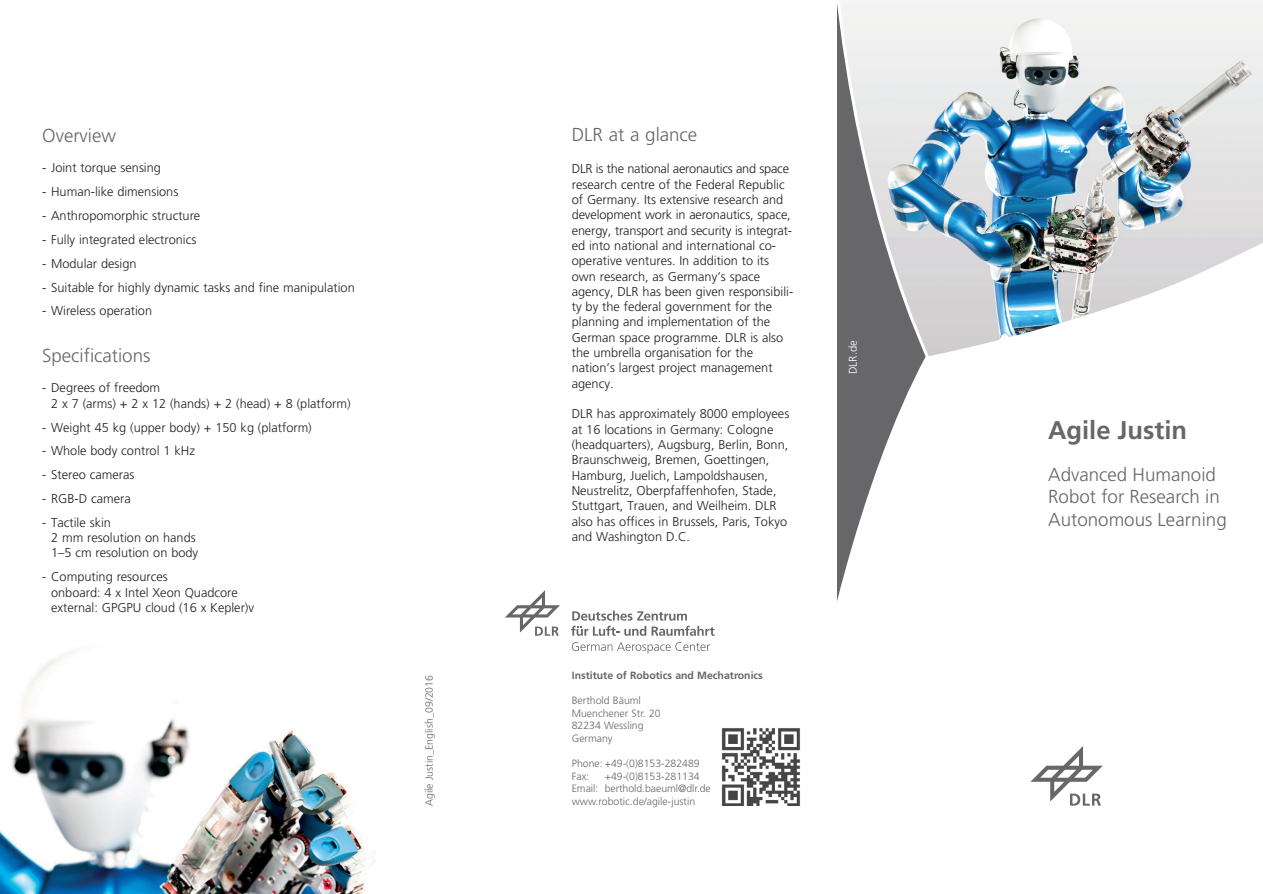
<style>
.page{position:relative;width:1263px;height:894px;background:#fff}
.page>*{position:absolute;margin:0;border:0;box-sizing:border-box;transform-origin:0 0}
.t1{font:700 25.5px "Frutiger LT Std";color:#67676a}
.t2{font:300 18.75px/22.5px "Frutiger LT Std";color:#67676a}
.t3{font:300 12.75px/15.3px "Frutiger LT Std";color:#231f20}
.t4{font:300 11.25px "Frutiger LT Std";color:#fff}
.t5{font:300 10.5px/12.6px "Frutiger LT Std";color:#67676a}
.t6{font:700 10.5px "Frutiger LT Std";color:#67676a}
</style>
<div class="page">
<img style="left:0;top:650px;width:376px;height:243px">
<img style="left:931px;top:5px;width:332px;height:225px">
<svg style="left:931px;top:230px;width:332px;height:576px"></svg>
<svg style="left:837px;top:4px;width:94px;height:597px"></svg>
<svg style="left:1030px;top:745px;width:72px;height:60px"></svg>
<svg style="left:505px;top:590px;width:55px;height:45px"></svg>
<svg style="left:571px;top:610px;width:143px;height:25px"></svg>
<svg style="left:572px;top:642px;width:138px;height:11px"></svg>
<img style="left:721px;top:728px;width:79px;height:77px">
<h2 class="t2" style="left:42px;top:124px;width:75px">Overview</h2>
<p class="t3" style="left:42px;top:160px;width:120px">- Joint torque sensing</p>
<p class="t3" style="left:42px;top:184px;width:138px">- Human-like dimensions</p>
<p class="t3" style="left:42px;top:208px;width:160px">- Anthropomorphic structure</p>
<p class="t3" style="left:42px;top:232px;width:156px">- Fully integrated electronics</p>
<p class="t3" style="left:42px;top:256px;width:96px">- Modular design</p>
<p class="t3" style="left:42px;top:279px;width:314px">- Suitable for highly dynamic tasks and fine manipulation</p>
<p class="t3" style="left:42px;top:303px;width:111px">- Wireless operation</p>
<h2 class="t2" style="left:42px;top:344px;width:110px">Specifications</h2>
<p class="t3" style="left:51px;top:380px;width:301px;text-indent:-9px">- Degrees of freedom<br>2 x 7 (arms) + 2 x 12 (hands) + 2 (head) + 8 (platform)</p>
<p class="t3" style="left:42px;top:419px;width:271px">- Weight 45 kg (upper body) + 150 kg (platform)</p>
<p class="t3" style="left:42px;top:443px;width:154px">- Whole body control 1 kHz</p>
<p class="t3" style="left:42px;top:467px;width:94px">- Stereo cameras</p>
<p class="t3" style="left:42px;top:491px;width:90px">- RGB-D camera</p>
<p class="t3" style="left:51px;top:514px;width:149px;text-indent:-9px">- Tactile skin<br>2 mm resolution on hands<br>1–5 cm resolution on body</p>
<p class="t3" style="left:51px;top:569px;width:204px;text-indent:-9px">- Computing resources<br>onboard: 4 x Intel Xeon Quadcore external: GPGPU cloud (16 x Kepler)v</p>
<p class="t5" style="left:423px;top:805px;width:133px;rotate:-90deg">Agile Justin_English_09/2016</p>
<h2 class="t2" style="left:572px;top:123px;width:127px">DLR at a glance</h2>
<p class="t3" style="left:572px;top:161px;width:223px">DLR is the national aeronautics and space research centre of the Federal Republic of Germany. Its extensive research and development work in aeronautics, space, energy, transport and security is integrat&shy;ed into national and international co&shy;operative ventures. In addition to its own research, as Germany’s space agency, DLR has been given responsibili&shy;ty by the federal government for the planning and implementation of the German space programme. DLR is also the umbrella organisation for the nation’s largest project management agency.</p>
<p class="t3" style="left:572px;top:406px;width:219px">DLR has approximately 8000 employees at 16 locations in Germany: Cologne (headquarters), Augsburg, Berlin, Bonn, Braunschweig, Bremen, Goettingen, Hamburg, Juelich, Lampoldshausen, Neustrelitz, Oberpfaffenhofen, Stade, Stuttgart, Trauen, and Weilheim. DLR also has offices in Brussels, Paris, Tokyo and Washington D.C.</p>
<h1 class="t1" style="left:1048px;top:415px;width:140px">Agile Justin</h1>
<p class="t4" style="left:846px;top:374px;width:35px;rotate:-90deg">DLR.de</p>
<h2 class="t2" style="left:1048px;top:463px;width:180px">Advanced Humanoid<br>Robot for Research in<br>Autonomous Learning</h2>
<p class="t6" style="left:572px;top:668px;width:193px">Institute of Robotics and Mechatronics</p>
<p class="t5" style="left:572px;top:694px;width:90px">Berthold Bäuml<br>Muenchener Str. 20<br>82234 Wessling<br>Germany</p>
<p class="t5" style="left:572px;top:757px;width:130px">Phone: +49-(0)8153-282489<br>Fax:</p>
<p class="t5" style="left:572px;top:769px;width:141px;text-indent:33px">+49-(0)8153-281134<br>Email: berthold.baeuml@dlr.de www.robotic.de/agile-justin</p>
</div>
